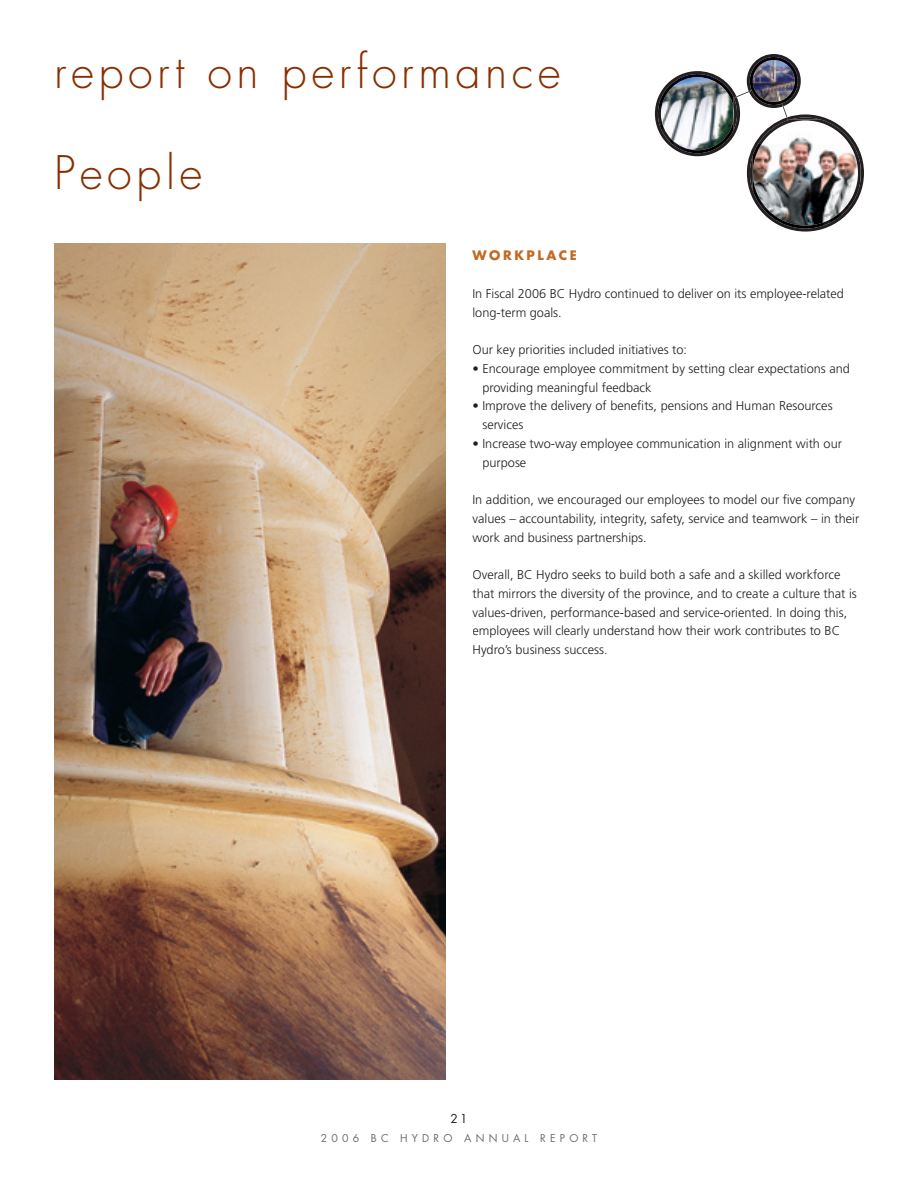
<style>
.page{position:relative;width:918px;height:1188px;background:#fff}
.page>*{position:absolute;margin:0;border:0;box-sizing:border-box;transform-origin:0 0}
.t1{font:300 45px "Futura";letter-spacing:.1em;color:#882f01}
.t2{font:300 12.75px/18.8px "Frutiger";color:#231f20}
.t3{font:700 12.75px "Futura";letter-spacing:.2em;color:#c26a25}
.t4{font:12px "Futura";color:#231f20}
.t5{font:10.5px "Futura";letter-spacing:.4em;color:#6c6d70}
</style>
<div class="page">
<img style="left:54px;top:243px;width:392px;height:837px">
<img style="left:655px;top:54px;width:209px;height:178px">
<img style="left:750px;top:57px;width:48px;height:48px">
<h1 class="t1" style="left:54px;top:43px;width:508px">report on performance</h1>
<h1 class="t1" style="left:54px;top:144px;width:150px">People</h1>
<p class="t3" style="left:472px;top:247px;width:106px">WORKPLACE</p>
<p class="t2" style="left:472px;top:284px;width:373px">In Fiscal 2006 BC Hydro continued to deliver on its employee-related long-term goals.</p>
<p class="t2" style="left:472px;top:340px;width:216px">Our key priorities included initiatives to:</p>
<p class="t2" style="left:482px;top:359px;width:369px;text-indent:-10px">• Encourage employee commitment by setting clear expectations and providing meaningful feedback</p>
<p class="t2" style="left:482px;top:396px;width:352px;text-indent:-10px">• Improve the delivery of benefits, pensions and Human Resources services</p>
<p class="t2" style="left:482px;top:434px;width:361px;text-indent:-10px">• Increase two-way employee communication in alignment with our purpose</p>
<p class="t2" style="left:472px;top:490px;width:388px">In addition, we encouraged our employees to model our five company values – accountability, integrity, safety, service and teamwork – in their work and business partnerships.</p>
<p class="t2" style="left:472px;top:565px;width:386px">Overall, BC Hydro seeks to build both a safe and a skilled workforce that mirrors the diversity of the province, and to create a culture that is values-driven, performance-based and service-oriented. In doing this, employees will clearly understand how their work contributes to BC Hydro’s business success.</p>
<p class="t4" style="left:450px;top:1110px;width:19px">21</p>
<p class="t5" style="left:321px;top:1131px;width:278px">2006 BC HYDRO ANNUAL REPORT</p>
</div>
